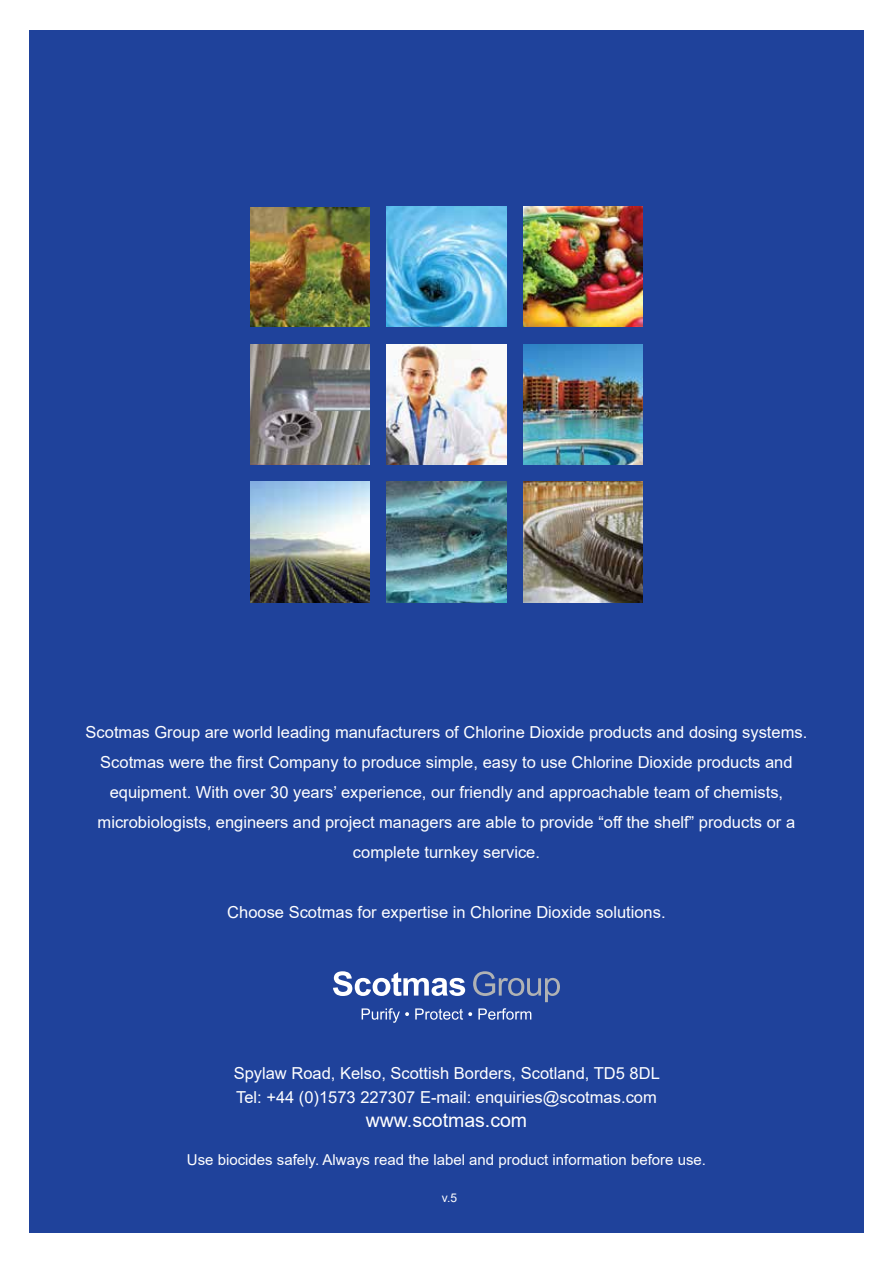
<style>
.page{position:relative;width:893px;height:1263px;background:#fff}
.page>*{position:absolute;margin:0;border:0;box-sizing:border-box;transform-origin:0 0}
.t1{font:19.5px "Arial";color:#fff}
.t2{font:16.5px/30px "Arial";color:#fff;text-align:center}
.t3{font:15px "Arial";color:#fff}
.t4{font:12px "Arial";color:#fff}
</style>
<div class="page">
<div style="left:29px;top:30px;width:834px;height:1203px;background:#1f429b"></div>
<svg style="left:333px;top:971px;width:132px;height:25px"></svg>
<svg style="left:473px;top:971px;width:87px;height:31px"></svg>
<svg style="left:362px;top:1008px;width:169px;height:15px"></svg>
<img style="left:250px;top:208px;width:120px;height:119px">
<img style="left:387px;top:206px;width:119px;height:121px">
<img style="left:523px;top:206px;width:120px;height:121px">
<img style="left:250px;top:344px;width:120px;height:120px">
<img style="left:523px;top:482px;width:120px;height:120px">
<img style="left:250px;top:482px;width:120px;height:120px">
<img style="left:387px;top:482px;width:119px;height:120px">
<img style="left:523px;top:344px;width:120px;height:120px">
<img style="left:387px;top:344px;width:119px;height:120px">
<p class="t2" style="left:86px;top:717px;width:723px">Scotmas Group are world leading manufacturers of Chlorine Dioxide products and dosing systems.<br>Scotmas were the first Company to produce simple, easy to use Chlorine Dioxide products and equipment. With over 30 years’ experience, our friendly and approachable team of chemists, microbiologists, engineers and project managers are able to provide “off the shelf” products or a complete turnkey service.</p>
<p class="t2" style="left:227px;top:897px;width:440px">Choose Scotmas for expertise in Chlorine Dioxide solutions.</p>
<p class="t2" style="left:234px;top:1061px;width:428px;line-height:24px;text-align:left">Spylaw Road, Kelso, Scottish Borders, Scotland, TD5 8DL<br>Tel: +44 (0)1573 227307 E-mail: enquiries@scotmas.com</p>
<p class="t1" style="left:366px;top:1107px;width:163px">www.scotmas.com</p>
<p class="t3" style="left:187px;top:1149px;width:521px">Use biocides safely. Always read the label and product information before use.</p>
<p class="t4" style="left:442px;top:1190px;width:17px">v.5</p>
</div>
